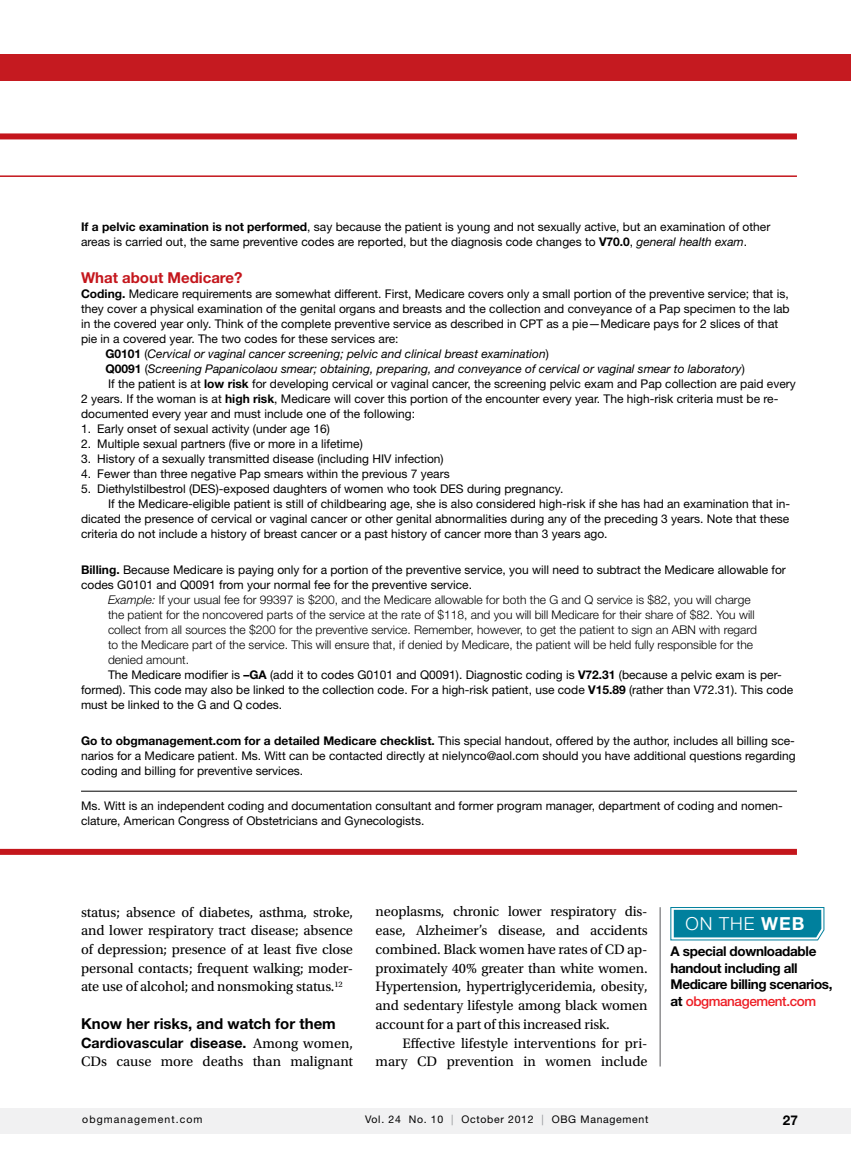
<style>
.page{position:relative;width:851px;height:1161px;background:#fff}
.page>*{position:absolute;margin:0;border:0;box-sizing:border-box;transform-origin:0 0}
.t1{font:300 18px "Helvetica Neue LT Std";color:#fff}
.t2{font:700 15px "Helvetica Neue LT Std";color:#000}
.t3{font:700 15px "Helvetica Neue LT Std";color:#c4161c}
.t4{font:14.4px/18.8px "Utopia Std";letter-spacing:-.005em;color:#000;text-align:justify}
.t5{font:700 14.25px "Helvetica Neue LT Std";color:#000}
.t6{font:700 13.5px/16.5px "Helvetica Neue LT Std";letter-spacing:-.025em;color:#000}
.t7{font:12px/15px "Helvetica Neue LT Std";color:#000}
.t8{font:300 12px "Helvetica Neue LT Std";color:#000}
.t9{font:italic 12px "Helvetica Neue LT Std";color:#000}
.t10{font:10.5px "Helvetica Neue LT Std";letter-spacing:.065em;color:#000}
.t11{font:10.5px "Helvetica Neue LT Std";letter-spacing:.1em;color:#000}
.s1{font-weight:700}
.s2{font-style:italic}
.s3{font-weight:700;font-style:normal}
.s4{font-style:normal}
.s5{font-family:"Utopia Std";font-weight:400;font-size:14.4px}
.s6{font-weight:500;color:#ed1d24}
.s7{color:#939598}
</style>
<div class="page">
<hr style="left:659px;top:907px;width:1px;height:159px;background:#58595b">
<div style="left:0;top:1108px;width:850px;height:26px;background:#f1f1f2"></div>
<div style="left:0;top:54px;width:850px;height:27px;background:#c51a20"></div>
<div style="left:0;top:133px;width:796px;height:6px;background:#c4161c"></div>
<hr style="left:0;top:175px;width:796px;height:2px;background:#c4161c">
<hr style="left:81px;top:791px;width:715px;height:1px;background:#000">
<div style="left:0;top:849px;width:796px;height:6px;background:#c4161c"></div>
<svg style="left:670px;top:907px;width:154px;height:34px;background:#2893ac"></svg>
<p class="t7" style="left:81px;top:219px;width:690px"><span class="s1">If a pelvic examination is not performed</span>, say because the patient is young and not sexually active, but an examination of other areas is carried out, the same preventive codes are reported, but the diagnosis code changes to <span class="s1">V70.0</span>, <span class="s2">general health exam</span>.</p>
<p class="t3" style="left:81px;top:268px;width:163px">What about Medicare?</p>
<p class="t7" style="left:81px;top:286px;width:709px"><span class="s1">Coding.</span> Medicare requirements are somewhat different. First, Medicare covers only a small portion of the preventive service; that is,</p>
<p class="t7" style="left:81px;top:301px;width:710px">they cover a physical examination of the genital organs and breasts and the collection and conveyance of a Pap specimen to the lab</p>
<p class="t7" style="left:81px;top:316px;width:698px">in the covered year only. Think of the complete preventive service as described in CPT as a pie—Medicare pays for 2 slices of that</p>
<p class="t7" style="left:81px;top:331px;width:319px">pie in a covered year. The two codes for these services are:</p>
<p class="t9" style="left:105px;top:347px;width:445px"><span class="s3">G0101</span> <span class="s4">(</span>Cervical or vaginal cancer screening; pelvic and clinical breast examination<span class="s4">)</span></p>
<p class="t9" style="left:105px;top:362px;width:641px"><span class="s3">Q0091</span> <span class="s4">(</span>Screening Papanicolaou smear; obtaining, preparing, and conveyance of cervical or vaginal smear to laboratory<span class="s4">)</span></p>
<p class="t7" style="left:108px;top:376px;width:689px">If the patient is at <span class="s1">low risk</span> for developing cervical or vaginal cancer, the screening pelvic exam and Pap collection are paid every</p>
<p class="t7" style="left:81px;top:391px;width:698px">2 years. If the woman is at <span class="s1">high risk</span>, Medicare will cover this portion of the encounter every year. The high-risk criteria must be re-</p>
<p class="t7" style="left:81px;top:406px;width:335px">documented every year and must include one of the following:</p>
<p class="t7" style="left:81px;top:421px;width:250px">1. Early onset of sexual activity (under age 16)</p>
<p class="t7" style="left:81px;top:436px;width:283px">2. Multiple sexual partners (five or more in a lifetime)</p>
<p class="t7" style="left:81px;top:451px;width:364px">3. History of a sexually transmitted disease (including HIV infection)</p>
<p class="t7" style="left:81px;top:466px;width:370px">4. Fewer than three negative Pap smears within the previous 7 years</p>
<p class="t7" style="left:81px;top:481px;width:484px">5. Diethylstilbestrol (DES)-exposed daughters of women who took DES during pregnancy.</p>
<p class="t7" style="left:108px;top:496px;width:683px">If the Medicare-eligible patient is still of childbearing age, she is also considered high-risk if she has had an examination that in-</p>
<p class="t7" style="left:81px;top:511px;width:709px">dicated the presence of cervical or vaginal cancer or other genital abnormalities during any of the preceding 3 years. Note that these</p>
<p class="t7" style="left:81px;top:526px;width:528px">criteria do not include a history of breast cancer or a past history of cancer more than 3 years ago.</p>
<p class="t7" style="left:81px;top:562px;width:706px"><span class="s1">Billing.</span> Because Medicare is paying only for a portion of the preventive service, you will need to subtract the Medicare allowable for</p>
<p class="t7" style="left:81px;top:577px;width:392px">codes G0101 and Q0091 from your normal fee for the preventive service.</p>
<p class="t8" style="left:108px;top:592px;width:644px"><span class="s2">Example:</span> If your usual fee for 99397 is $200, and the Medicare allowable for both the G and Q service is $82, you will charge</p>
<p class="t8" style="left:108px;top:607px;width:648px">the patient for the noncovered parts of the service at the rate of $118, and you will bill Medicare for their share of $82. You will</p>
<p class="t8" style="left:108px;top:622px;width:650px">collect from all sources the $200 for the preventive service. Remember, however, to get the patient to sign an ABN with regard</p>
<p class="t8" style="left:108px;top:637px;width:646px">to the Medicare part of the service. This will ensure that, if denied by Medicare, the patient will be held fully responsible for the</p>
<p class="t8" style="left:108px;top:652px;width:82px">denied amount.</p>
<p class="t7" style="left:108px;top:667px;width:675px">The Medicare modifier is <span class="s1">–GA</span> (add it to codes G0101 and Q0091). Diagnostic coding is <span class="s1">V72.31</span> (because a pelvic exam is per-</p>
<p class="t7" style="left:81px;top:682px;width:713px">formed). This code may also be linked to the collection code. For a high-risk patient, use code <span class="s1">V15.89</span> (rather than V72.31). This code</p>
<p class="t7" style="left:81px;top:697px;width:202px">must be linked to the G and Q codes.</p>
<p class="t7" style="left:81px;top:733px;width:716px;text-align:justify"><span class="s1">Go to obgmanagement.com for a detailed Medicare checklist.</span> This special handout, offered by the author, includes all billing sce&shy;narios for a Medicare patient. Ms. Witt can be contacted directly at nielynco@aol.com should you have additional questions regarding coding and billing for preventive services.</p>
<p class="t7" style="left:81px;top:798px;width:703px">Ms. Witt is an independent coding and documentation consultant and former program manager, department of coding and nomen&shy;clature, American Congress of Obstetricians and Gynecologists.</p>
<p class="t4" style="left:81px;top:903px;width:273px">status; absence of diabetes, asthma, stroke, and lower respiratory tract disease; absence of depression; presence of at least five close personal contacts; frequent walking; moder&shy;ate use of alcohol; and nonsmoking status.<sup>12</sup></p>
<p class="t2" style="left:81px;top:1014px;width:256px">Know her risks, and watch for them</p>
<p class="t5" style="left:81px;top:1034px;width:273px">Cardiovascular disease. <span class="s5">Among women,</span></p>
<p class="t4" style="left:81px;top:1053px;width:273px">CDs cause more deaths than malignant</p>
<p class="t4" style="left:375px;top:903px;width:273px">neoplasms, chronic lower respiratory dis&shy;ease, Alzheimer’s disease, and accidents combined. Black women have rates of CD ap&shy;proximately 40% greater than white women.<br>Hypertension, hypertriglyceridemia, obesity, and sedentary lifestyle among black women account for a part of this increased risk.</p>
<p class="t4" style="left:375px;top:1034px;width:273px;text-align:right">Effective lifestyle interventions for pri&shy;mary CD prevention in women include</p>
<h1 class="t1" style="left:685px;top:913px;width:118px">On the <span class="s1">Web</span></h1>
<p class="t6" style="left:670px;top:943px;width:163px">A special downloadable handout including all<br>Medicare billing scenarios, at <span class="s6">obgmanagement.com</span></p>
<p class="t11" style="left:82px;top:1114px;width:122px">obgmanagement.com</p>
<p class="t10" style="left:365px;top:1114px;width:285px">Vol. 24 No. 10 <span class="s7">|</span> October 2012 <span class="s7">|</span> OBG Management</p>
<p class="t6" style="left:782px;top:1111px;width:17px">27</p>
</div>
